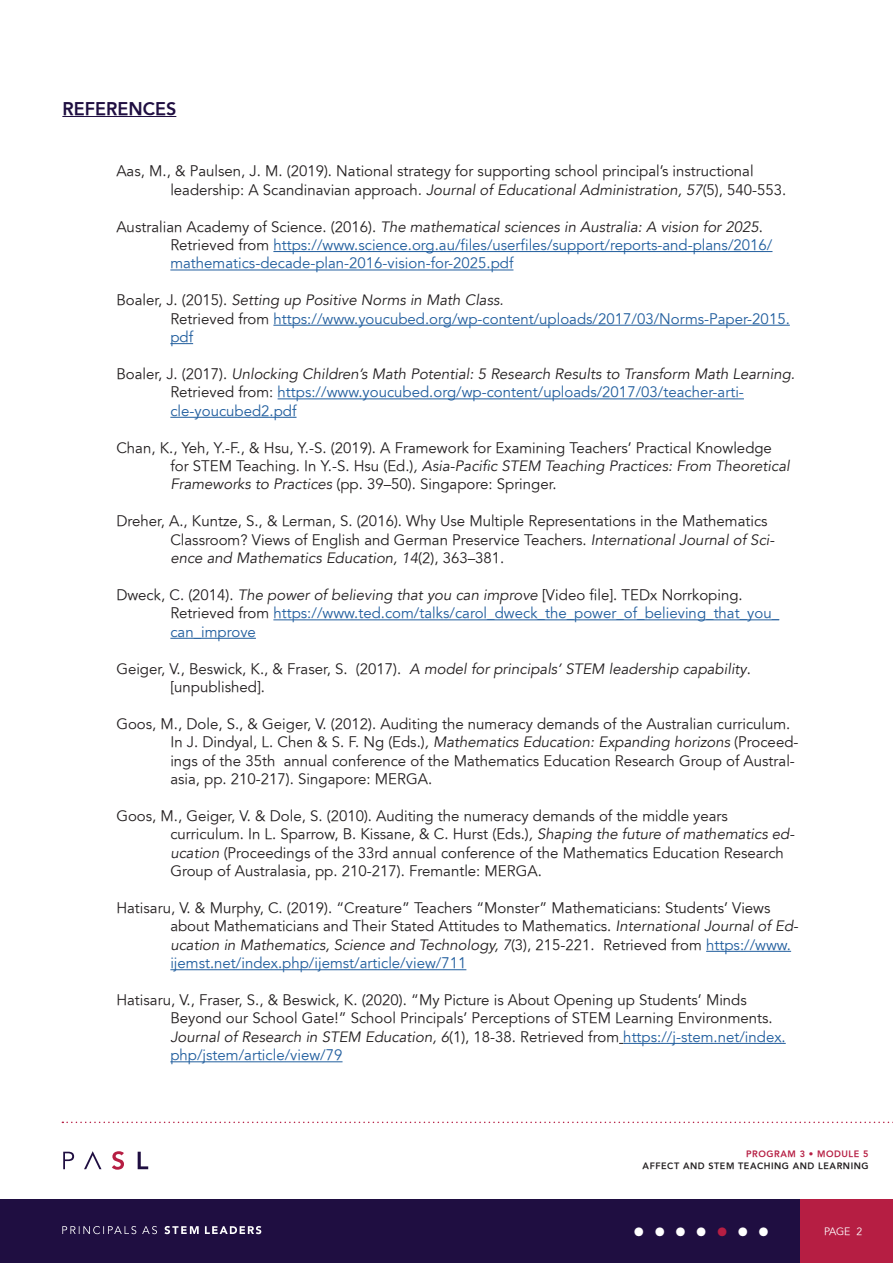
<style>
.page{position:relative;width:893px;height:1263px;background:#fff}
.page>*{position:absolute;margin:0;border:0;box-sizing:border-box;transform-origin:0 0}
.t1{font:33px "Minion Pro";color:#fff}
.t2{font:800 18px "Avenir";color:#1f0e41}
.t3{font:15px/18.5px "Avenir";color:#231f20}
.t4{font:15px/18.5px "Avenir";color:#215e9e}
.t5{font:10.5px "Avenir";color:#fff}
.t6{font:800 9px "Avenir";letter-spacing:.06em;color:#231f20}
.t7{font:800 9px "Avenir";letter-spacing:.06em;color:#b61e43}
.s1{font-style:italic}
.s2{color:#231f20}
.s3{font-style:italic;color:#231f20}
.s4{color:#215e9e}
.s5{color:#b61e43}
</style>
<div class="page">
<div style="left:0;top:1199px;width:893px;height:64px;background:#1f0e41"></div>
<div style="left:801px;top:1199px;width:92px;height:64px;background:#b61e43"></div>
<svg style="left:84px;top:1151px;width:18px;height:18px"></svg>
<svg style="left:63px;top:1152px;width:11px;height:17px"></svg>
<svg style="left:112px;top:1151px;width:12px;height:19px"></svg>
<svg style="left:138px;top:1152px;width:10px;height:17px"></svg>
<svg style="left:62px;top:1121px;width:831px;height:2px"></svg>
<svg style="left:205px;top:1226px;width:56px;height:8px"></svg>
<svg style="left:164px;top:1226px;width:35px;height:8px"></svg>
<svg style="left:142px;top:1226px;width:15px;height:8px"></svg>
<svg style="left:62px;top:1226px;width:74px;height:8px"></svg>
<hr style="left:62px;top:116px;width:114px;height:1px;background:#1f0e41">
<hr style="left:273px;top:251px;width:499px;height:1px;background:#215e9e">
<hr style="left:170px;top:270px;width:343px;height:1px;background:#215e9e">
<hr style="left:273px;top:325px;width:517px;height:1px;background:#215e9e">
<svg style="left:170px;top:343px;width:23px;height:1px"></svg>
<hr style="left:278px;top:398px;width:466px;height:1px;background:#215e9e">
<hr style="left:170px;top:417px;width:127px;height:1px;background:#215e9e">
<hr style="left:273px;top:619px;width:506px;height:1px;background:#215e9e">
<hr style="left:170px;top:638px;width:86px;height:1px;background:#215e9e">
<hr style="left:706px;top:951px;width:85px;height:1px;background:#215e9e">
<hr style="left:170px;top:969px;width:296px;height:1px;background:#215e9e">
<hr style="left:623px;top:1043px;width:163px;height:1px;background:#215e9e">
<hr style="left:170px;top:1061px;width:173px;height:1px;background:#215e9e">
<p class="t2" style="left:62px;top:98px;width:115px">REFERENCES</p>
<p class="t3" style="left:170px;top:162px;width:617px;text-indent:-54px">Aas, M., &amp; Paulsen, J. M. (2019). National strategy for supporting school principal’s instructional leadership: A Scandinavian approach<span class="s1">. Journal of Educational Administration, 57</span>(5), 540-553.</p>
<p class="t4" style="left:170px;top:218px;width:604px;text-indent:-54px"><span class="s2">Australian Academy of Science. (2016).</span> <span class="s3">The mathematical sciences in Australia: A vision for 2025</span><span class="s2">.<br>Retrieved from</span> https://www.science.org.au/files/userfiles/support/reports-and-plans/2016/ mathematics-decade-plan-2016-vision-for-2025.pdf</p>
<p class="t4" style="left:170px;top:291px;width:621px;text-indent:-54px"><span class="s2">Boaler, J. (2015).</span> <span class="s3">Setting up Positive Norms in Math Class.<br></span><span class="s2">Retrieved from</span> https://www.youcubed.org/wp-content/uploads/2017/03/Norms-Paper-2015. pdf</p>
<p class="t4" style="left:170px;top:365px;width:626px;text-indent:-54px"><span class="s2">Boaler, J. (2017).</span> <span class="s3">Unlocking Children’s Math Potential: 5 Research Results to Transform Math Learning.<br></span><span class="s2">Retrieved from:</span> https://www.youcubed.org/wp-content/uploads/2017/03/teacher-arti&shy;cle-youcubed2.pdf</p>
<p class="t3" style="left:170px;top:439px;width:621px;text-indent:-54px">Chan, K., Yeh, Y.-F., &amp; Hsu, Y.-S. (2019). A Framework for Examining Teachers’ Practical Knowledge for STEM Teaching. In Y.-S. Hsu (Ed.)<span class="s1">, Asia-Pacific STEM Teaching Practices: From Theoretical<br>Frameworks to Practices</span> (pp. 39–50). Singapore: Springer.</p>
<p class="t3" style="left:170px;top:512px;width:606px;text-indent:-54px">Dreher, A., Kuntze, S., &amp; Lerman, S. (2016). Why Use Multiple Representations in the Mathematics<br>Classroom? Views of English and German Preservice Teachers. <span class="s1">International Journal of Sci&shy;ence and Mathematics Education, 14</span>(2), 363–381.</p>
<p class="t4" style="left:170px;top:586px;width:610px;text-indent:-54px"><span class="s2">Dweck, C. (2014).</span> <span class="s3">The power of believing that you can improve</span> <span class="s2">[Video file]. TEDx Norrkoping.<br>Retrieved from</span> https://www.ted.com/talks/carol_dweck_the_power_of_believing_that_you_ can_improve</p>
<p class="t3" style="left:170px;top:659px;width:582px;text-indent:-54px">Geiger, V., Beswick, K., &amp; Fraser, S. (2017). <span class="s1">A model for principals’ STEM leadership capability</span>. [unpublished].</p>
<p class="t3" style="left:170px;top:715px;width:630px;text-indent:-54px">Goos, M., Dole, S., &amp; Geiger, V. (2012). Auditing the numeracy demands of the Australian curriculum.<br>In J. Dindyal, L. Chen &amp; S. F. Ng (Eds.)<span class="s1">, Mathematics Education: Expanding horizons</span> (Proceed&shy;ings of the 35th annual conference of the Mathematics Education Research Group of Austral&shy;asia, pp. 210-217). Singapore: MERGA.</p>
<p class="t3" style="left:170px;top:807px;width:626px;text-indent:-54px">Goos, M., Geiger, V. &amp; Dole, S. (2010). Auditing the numeracy demands of the middle years curriculum. In L. Sparrow, B. Kissane, &amp; C. Hurst (Eds.)<span class="s1">, Shaping the future of mathematics ed&shy;ucation</span> (Proceedings of the 33rd annual conference of the Mathematics Education Research Group of Australasia, pp. 210-217). Fremantle: MERGA.</p>
<p class="t3" style="left:170px;top:899px;width:629px;text-indent:-54px">Hatisaru, V. &amp; Murphy, C. (2019). “Creature” Teachers “Monster” Mathematicians: Students’ Views about Mathematicians and Their Stated Attitudes to Mathematics. <span class="s1">International Journal of Ed&shy;ucation in Mathematics, Science and Technology, 7</span>(3), 215-221. Retrieved from <span class="s4">https://www. ijemst.net/index.php/ijemst/article/view/711</span></p>
<p class="t3" style="left:170px;top:991px;width:617px;text-indent:-54px">Hatisaru, V., Fraser, S., &amp; Beswick, K. (2020). “My Picture is About Opening up Students’ Minds Beyond our School Gate!” School Principals’ Perceptions of STEM Learning Environments.<br><span class="s1">Journal of Research in STEM Education, 6</span>(1), 18-38. Retrieved from <span class="s4">https://j-stem.net/index. php/jstem/article/view/79</span></p>
<p class="t7" style="left:746px;top:1148px;width:124px">PROGRAM 3 • MODULE 5</p>
<p class="t6" style="left:643px;top:1160px;width:227px">AFFECT AND STEM TEACHING AND LEARNING</p>
<h1 class="t1" style="left:632px;top:1206px;width:139px">••••<span class="s5">•</span>••</h1>
<p class="t5" style="left:857px;top:1225px;width:7px">2</p>
<p class="t5" style="left:824px;top:1225px;width:28px">PAGE</p>
</div>
